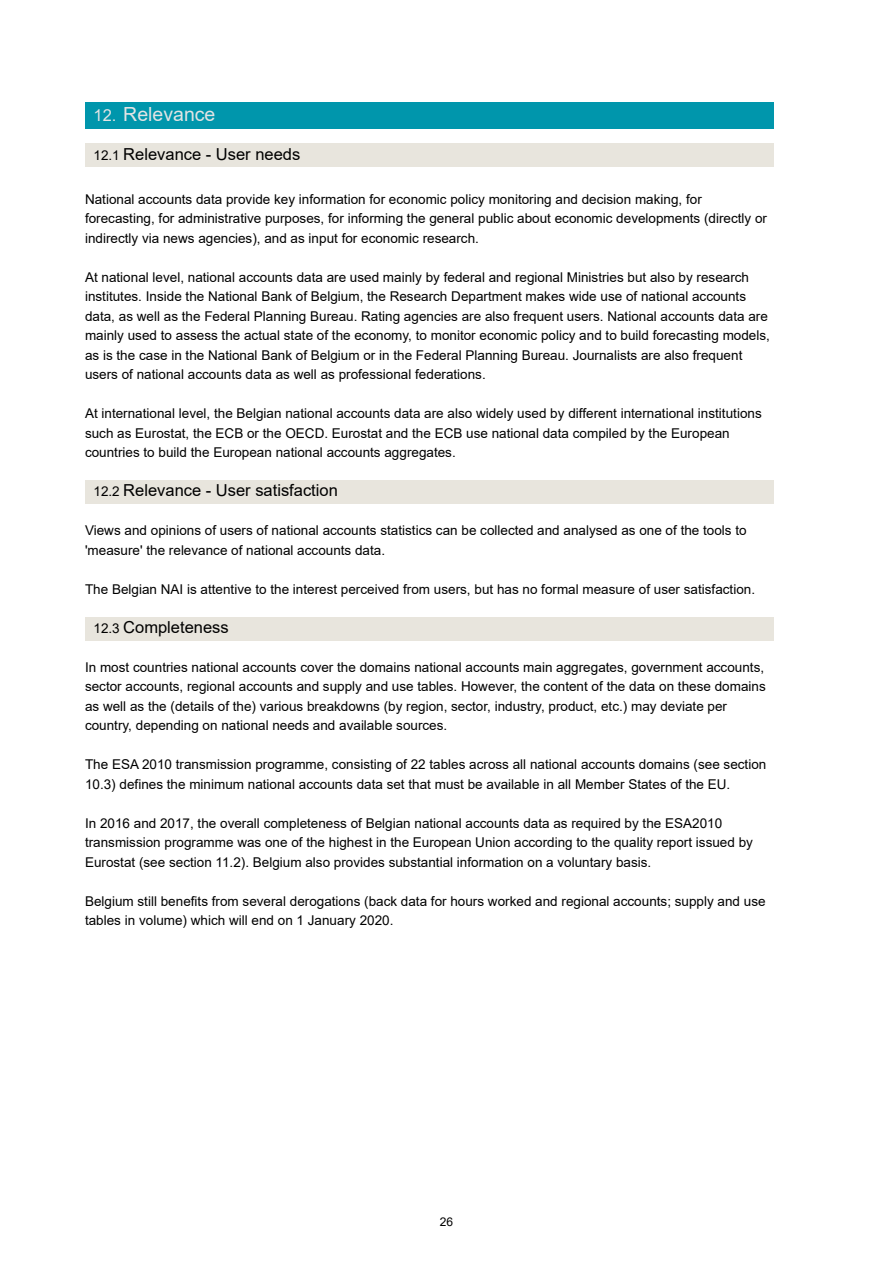
<style>
.page{position:relative;width:893px;height:1263px;background:#fff}
.page>*{position:absolute;margin:0;border:0;box-sizing:border-box;transform-origin:0 0}
.t1{font:19.5px "Arial";color:#e3e4e4}
.t2{font:16.5px "Arial";color:#000}
.t3{font:13.5px/19.5px "Arial";color:#000}
.t4{font:12px "Arial";color:#000}
.s1{font-size:16.5px}
.s2{font-size:13.5px}
</style>
<div class="page">
<div style="left:85px;top:102px;width:689px;height:27px;background:#0096ac"></div>
<div style="left:85px;top:143px;width:689px;height:24px;background:#e8e5dd"></div>
<div style="left:85px;top:480px;width:689px;height:24px;background:#e8e5dd"></div>
<div style="left:85px;top:617px;width:689px;height:24px;background:#e8e5dd"></div>
<h1 class="t1" style="left:94px;top:100px;width:123px"><span class="s1">12.</span> Relevance</h1>
<p class="t2" style="left:94px;top:142px;width:208px"><span class="s2">12.1</span> Relevance - User needs</p>
<p class="t3" style="left:85px;top:189px;width:684px">National accounts data provide key information for economic policy monitoring and decision making, for forecasting, for administrative purposes, for informing the general public about economic developments (directly or indirectly via news agencies), and as input for economic research.</p>
<p class="t3" style="left:85px;top:267px;width:686px">At national level, national accounts data are used mainly by federal and regional Ministries but also by research institutes. Inside the National Bank of Belgium, the Research Department makes wide use of national accounts data, as well as the Federal Planning Bureau. Rating agencies are also frequent users. National accounts data are mainly used to assess the actual state of the economy, to monitor economic policy and to build forecasting models, as is the case in the National Bank of Belgium or in the Federal Planning Bureau. Journalists are also frequent users of national accounts data as well as professional federations.</p>
<p class="t3" style="left:85px;top:404px;width:678px">At international level, the Belgian national accounts data are also widely used by different international institutions such as Eurostat, the ECB or the OECD. Eurostat and the ECB use national data compiled by the European countries to build the European national accounts aggregates.</p>
<p class="t2" style="left:94px;top:479px;width:246px"><span class="s2">12.2</span> Relevance - User satisfaction</p>
<p class="t3" style="left:85px;top:521px;width:663px">Views and opinions of users of national accounts statistics can be collected and analysed as one of the tools to 'measure' the relevance of national accounts data.</p>
<p class="t3" style="left:85px;top:579px;width:672px">The Belgian NAI is attentive to the interest perceived from users, but has no formal measure of user satisfaction.</p>
<p class="t2" style="left:94px;top:616px;width:137px"><span class="s2">12.3</span> Completeness</p>
<p class="t3" style="left:85px;top:657px;width:682px">In most countries national accounts cover the domains national accounts main aggregates, government accounts, sector accounts, regional accounts and supply and use tables. However, the content of the data on these domains as well as the (details of the) various breakdowns (by region, sector, industry, product, etc.) may deviate per country, depending on national needs and available sources.</p>
<p class="t3" style="left:85px;top:755px;width:683px">The ESA 2010 transmission programme, consisting of 22 tables across all national accounts domains (see section<br>10.3) defines the minimum national accounts data set that must be available in all Member States of the EU.</p>
<p class="t3" style="left:85px;top:813px;width:669px">In 2016 and 2017, the overall completeness of Belgian national accounts data as required by the ESA2010 transmission programme was one of the highest in the European Union according to the quality report issued by<br>Eurostat (see section 11.2). Belgium also provides substantial information on a voluntary basis.</p>
<p class="t3" style="left:85px;top:891px;width:682px">Belgium still benefits from several derogations (back data for hours worked and regional accounts; supply and use tables in volume) which will end on 1 January 2020.</p>
<p class="t4" style="left:440px;top:1213px;width:15px">26</p>
</div>
